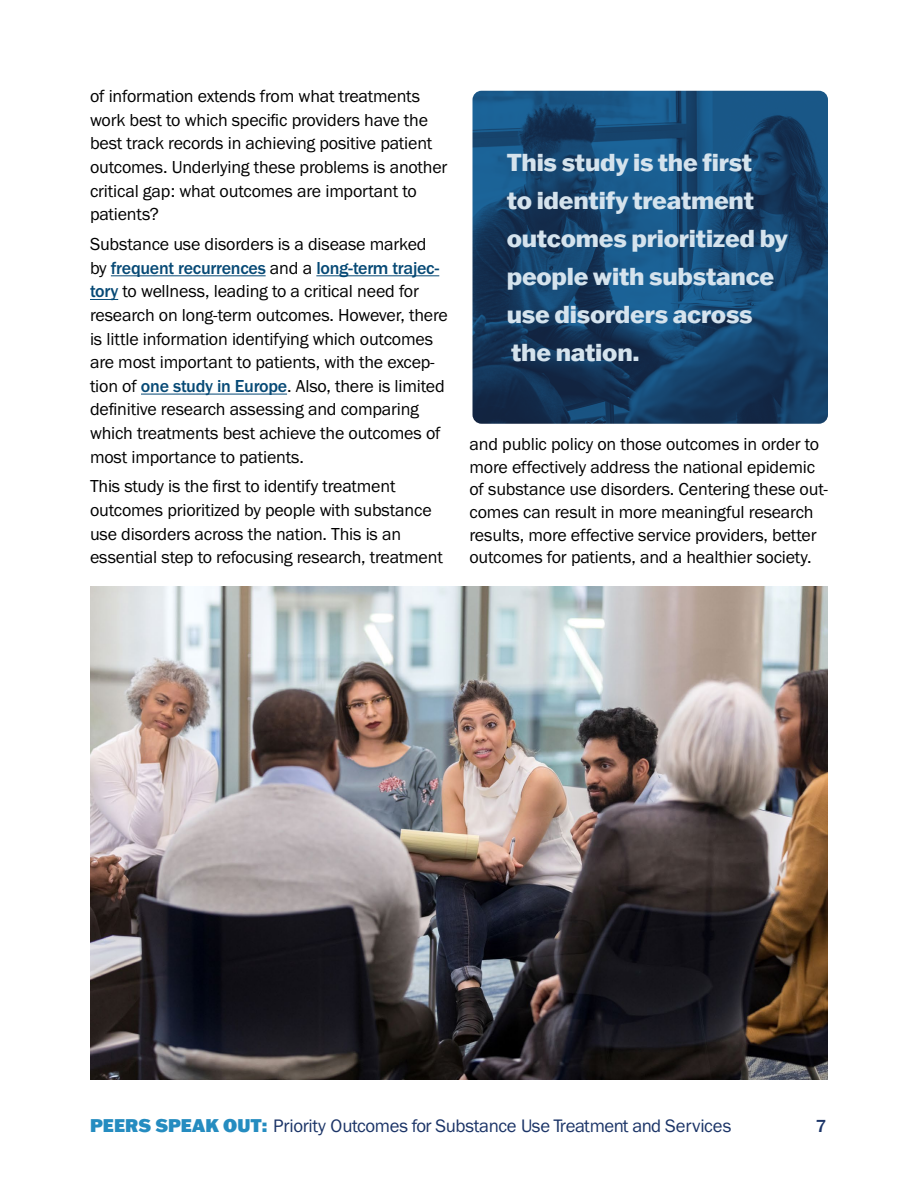
<style>
.page{position:relative;width:918px;height:1188px;background:#fff}
.page>*{position:absolute;margin:0;border:0;box-sizing:border-box;transform-origin:0 0}
.Pull_quote{font:800 24px/38px "Franklin Gothic ATF";letter-spacing:-.01em;color:#d5e3ed}
.t1{font:18.75px "Franklin Gothic URW Boo";letter-spacing:-.02em;color:#1b3467}
.Body_rev{font:18px/23.7px "Franklin Gothic URW Boo";letter-spacing:-.01em;color:#000}
.t2{font:500 18px "Franklin Gothic";color:#1b3467}
.s1{font-family:"Franklin Gothic URW";font-weight:500;color:#064975}
.s2{font-family:"Franklin Gothic ATF";font-weight:900;font-size:18px;color:#258cc0}
</style>
<div class="page">
<hr style="left:111px;top:276px;width:155px;height:1px;background:#064975">
<hr style="left:316px;top:276px;width:123px;height:1px;background:#064975">
<svg style="left:90px;top:299px;width:28px;height:1px"></svg>
<hr style="left:141px;top:394px;width:146px;height:1px;background:#064975">
<img style="left:472px;top:91px;width:356px;height:333px">
<img style="left:90px;top:587px;width:738px;height:493px">
<p class="Body_rev" style="left:90px;top:84px;width:359px">of information extends from what treatments work best to which specific providers have the best track records in achieving positive patient outcomes. Underlying these problems is another critical gap: what outcomes are important to patients?</p>
<p class="Body_rev" style="left:90px;top:232px;width:359px">Substance use disorders is a disease marked<br>by <span class="s1">frequent recurrences</span> and a <span class="s1">long-term trajec&shy;tory</span> to wellness, leading to a critical need for research on long-term outcomes. However, there is little information identifying which outcomes are most important to patients, with the excep&shy;tion of <span class="s1">one study in Europe</span>. Also, there is limited definitive research assessing and comparing which treatments best achieve the outcomes of most importance to patients.</p>
<p class="Body_rev" style="left:90px;top:474px;width:354px">This study is the first to identify treatment outcomes prioritized by people with substance use disorders across the nation. This is an essential step to refocusing research, treatment</p>
<p class="Pull_quote" style="left:507px;top:143px;width:283px">This study is the first<br>to identify treatment outcomes prioritized by people with substance use disorders across the nation.</p>
<p class="Body_rev" style="left:470px;top:432px;width:360px;line-height:22.6px">and public policy on those outcomes in order to more effectively address the national epidemic of substance use disorders. Centering these out&shy;comes can result in more meaningful research results, more effective service providers, better outcomes for patients, and a healthier society.</p>
<p class="t1" style="left:90px;top:1114px;width:643px"><span class="s2">PEERS SPEAK OUT:</span> Priority Outcomes for Substance Use Treatment and Services</p>
<p class="t2" style="left:816px;top:1115px;width:12px">7</p>
</div>
